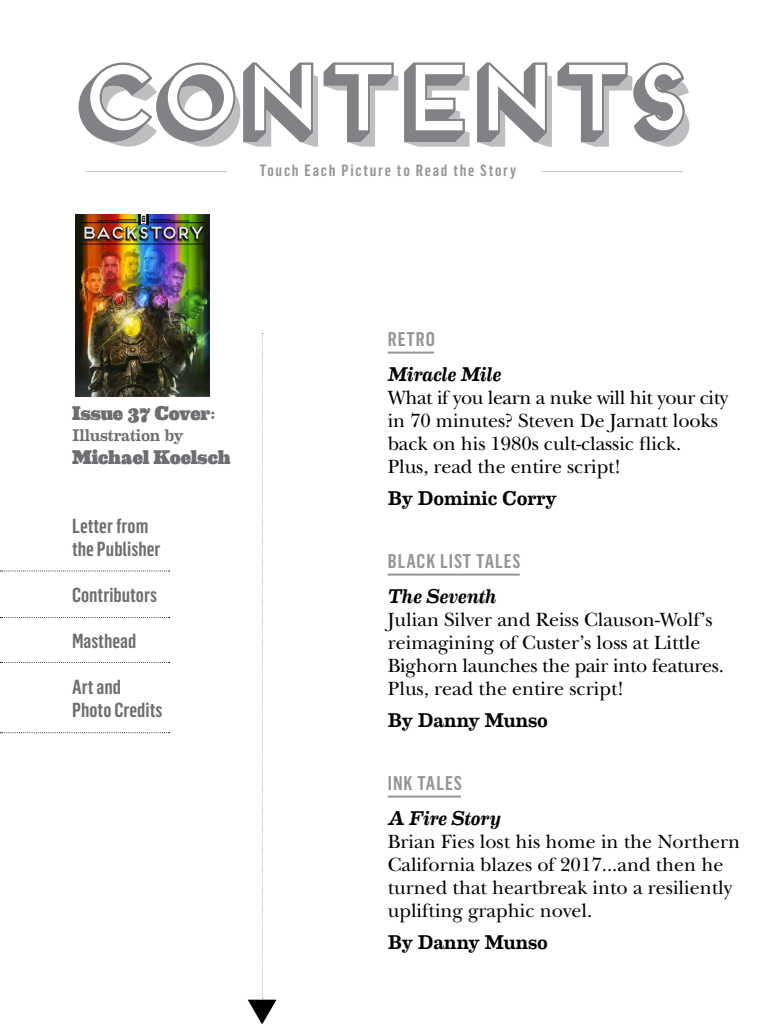
<style>
.page{position:relative;width:768px;height:1024px;background:#fff}
.page>*{position:absolute;margin:0;border:0;box-sizing:border-box;transform-origin:0 0}
.t1{font:20px/23px "New Baskerville Std";color:#000}
.t2{font:600 condensed 20px/23px "Flama";color:#6d6e71}
.t3{font:500 20px "Eames Century Modern";letter-spacing:-.01em;color:#000}
.t4{font:italic 500 20px "Eames Century Modern";letter-spacing:-.015em;color:#000}
.t5{font:900 20px "Eames Century Modern";letter-spacing:-.01em;color:#6d6e71}
.t6{font:600 condensed 19.5px "Flama";letter-spacing:.05em;color:#939598}
.t7{font:500 17px "Eames Century Modern";letter-spacing:-.005em;color:#6d6e71}
.t8{font:600 condensed 16px "Flama";letter-spacing:.11em;color:#939598}
.t9{font:2.3px "Acropolis HTF Black";color:#000}
.t10{font:2.1px "Acropolis HTF Black";color:#000}
</style>
<div class="page">
<hr style="left:388px;top:352px;width:46px;height:2px;background:#939598">
<hr style="left:388px;top:574px;width:132px;height:2px;background:#939598">
<hr style="left:388px;top:796px;width:73px;height:2px;background:#939598">
<svg style="left:79px;top:62px;width:604px;height:78px"></svg>
<svg style="left:102px;top:75px;width:587px;height:72px"></svg>
<hr style="left:86px;top:171px;width:141px;height:1px;background:#a7a9ac">
<hr style="left:542px;top:171px;width:141px;height:1px;background:#a7a9ac">
<svg style="left:0;top:570px;width:170px;height:2px"></svg>
<svg style="left:0;top:617px;width:170px;height:1px"></svg>
<svg style="left:0;top:662px;width:170px;height:1px"></svg>
<svg style="left:0;top:732px;width:170px;height:1px"></svg>
<img style="left:75px;top:214px;width:135px;height:182px">
<hr style="left:80px;top:244px;width:125px;height:1px;background:#000">
<hr style="left:80px;top:222px;width:125px;height:1px;background:#000">
<img style="left:83px;top:214px;width:121px;height:27px">
<svg style="left:262px;top:333px;width:2px;height:666px"></svg>
<p class="t10" style="left:142px;top:217px;width:5px">NO</p>
<p class="t9" style="left:142px;top:218px;width:5px">37</p>
<p class="t8" style="left:260px;top:161px;width:258px">Touch Each Picture to Read the Story</p>
<p class="t5" style="left:72px;top:398px;width:145px">Issue 37 Cover:</p>
<p class="t7" style="left:72px;top:422px;width:113px">Illustration by</p>
<p class="t5" style="left:72px;top:442px;width:160px">Michael Koelsch</p>
<p class="t2" style="left:72px;top:514px;width:90px">Letter from the Publisher</p>
<p class="t2" style="left:72px;top:583px;width:86px">Contributors</p>
<p class="t2" style="left:72px;top:629px;width:66px">Masthead</p>
<p class="t2" style="left:72px;top:675px;width:92px">Art and<br>Photo Credits</p>
<p class="t6" style="left:388px;top:328px;width:49px">RETRO</p>
<p class="t4" style="left:388px;top:359px;width:115px">Miracle Mile</p>
<p class="t1" style="left:388px;top:386px;width:342px">What if you learn a nuke will hit your city in 70 minutes? Steven De Jarnatt looks back on his 1980s cult-classic flick.<br>Plus, read the entire script!</p>
<p class="t3" style="left:388px;top:483px;width:171px">By Dominic Corry</p>
<p class="t6" style="left:388px;top:550px;width:134px">BLACK LIST TALES</p>
<p class="t4" style="left:388px;top:581px;width:110px">The Seventh</p>
<p class="t1" style="left:388px;top:608px;width:338px">Julian Silver and Reiss Clauson-Wolf’s reimagining of Custer’s loss at Little Bighorn launches the pair into features.<br>Plus, read the entire script!</p>
<p class="t3" style="left:388px;top:705px;width:162px">By Danny Munso</p>
<p class="t6" style="left:388px;top:772px;width:76px">INK TALES</p>
<p class="t4" style="left:388px;top:803px;width:115px">A Fire Story</p>
<p class="t1" style="left:388px;top:830px;width:354px">Brian Fies lost his home in the Northern California blazes of 2017...and then he turned that heartbreak into a resiliently uplifting graphic novel.</p>
<p class="t3" style="left:388px;top:927px;width:162px">By Danny Munso</p>
</div>
